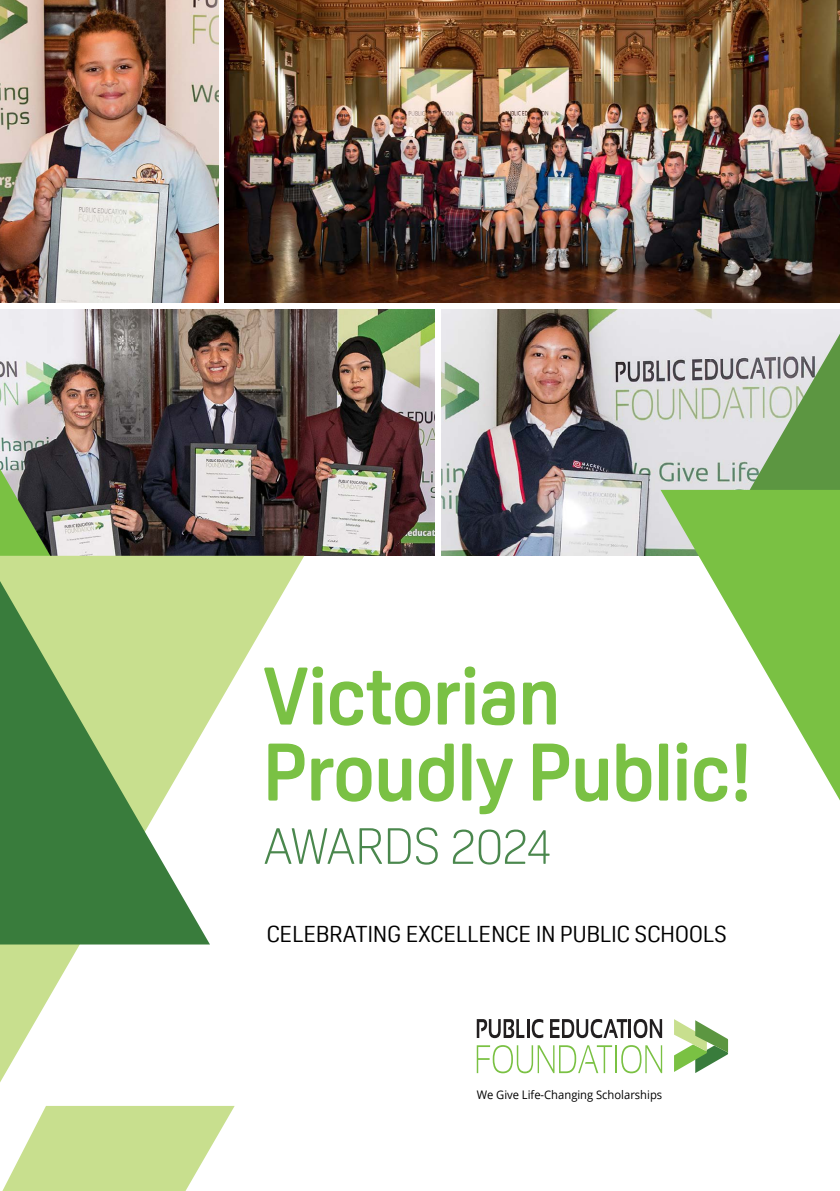
<style>
.page{position:relative;width:840px;height:1191px;background:#fff}
.page>*{position:absolute;margin:0;border:0;box-sizing:border-box;transform-origin:0 0}
.t1{font:700 80px/76px "Oscine";letter-spacing:-.01em;color:#7ac144;scale:.96 1}
.t2{font:300 50px "Oscine";color:#397c3c}
.t3{font:22.4px "Oscine";letter-spacing:.005em;color:#000}
.t4{font:11.8px "Open Sans";color:#000;scale:.95 1}
</style>
<div class="page">
<img style="left:441px;top:309px;width:307px;height:246px">
<img style="left:75px;top:309px;width:359px;height:246px">
<img style="left:224px;top:0;width:524px;height:303px">
<img style="left:748px;top:0;width:91px;height:490px">
<svg style="left:476px;top:1019px;width:48px;height:19px"></svg>
<hr style="left:526px;top:1019px;width:3px;height:19px;background:#221f20">
<svg style="left:531px;top:1019px;width:12px;height:19px"></svg>
<svg style="left:550px;top:1019px;width:77px;height:19px"></svg>
<hr style="left:628px;top:1019px;width:3px;height:19px;background:#221f20">
<svg style="left:633px;top:1019px;width:27px;height:19px"></svg>
<svg style="left:476px;top:1045px;width:184px;height:28px"></svg>
<img style="left:0;top:309px;width:75px;height:99px">
<svg style="left:660px;top:490px;width:179px;height:584px"></svg>
<svg style="left:0;top:556px;width:304px;height:635px"></svg>
<svg style="left:0;top:408px;width:210px;height:536px;background:#7d9c69"></svg>
<img style="left:0;top:0;width:218px;height:303px">
<h1 class="t1" style="left:263px;top:658px;width:511px">Victorian<br>Proudly Public!</h1>
<h2 class="t2" style="left:263px;top:818px;width:289px">AWARDS 2024</h2>
<p class="t3" style="left:266px;top:921px;width:461px">CELEBRATING EXCELLENCE IN PUBLIC SCHOOLS</p>
<p class="t4" style="left:476px;top:1086px;width:197px">We Give Life-Changing Scholarships</p>
</div>
